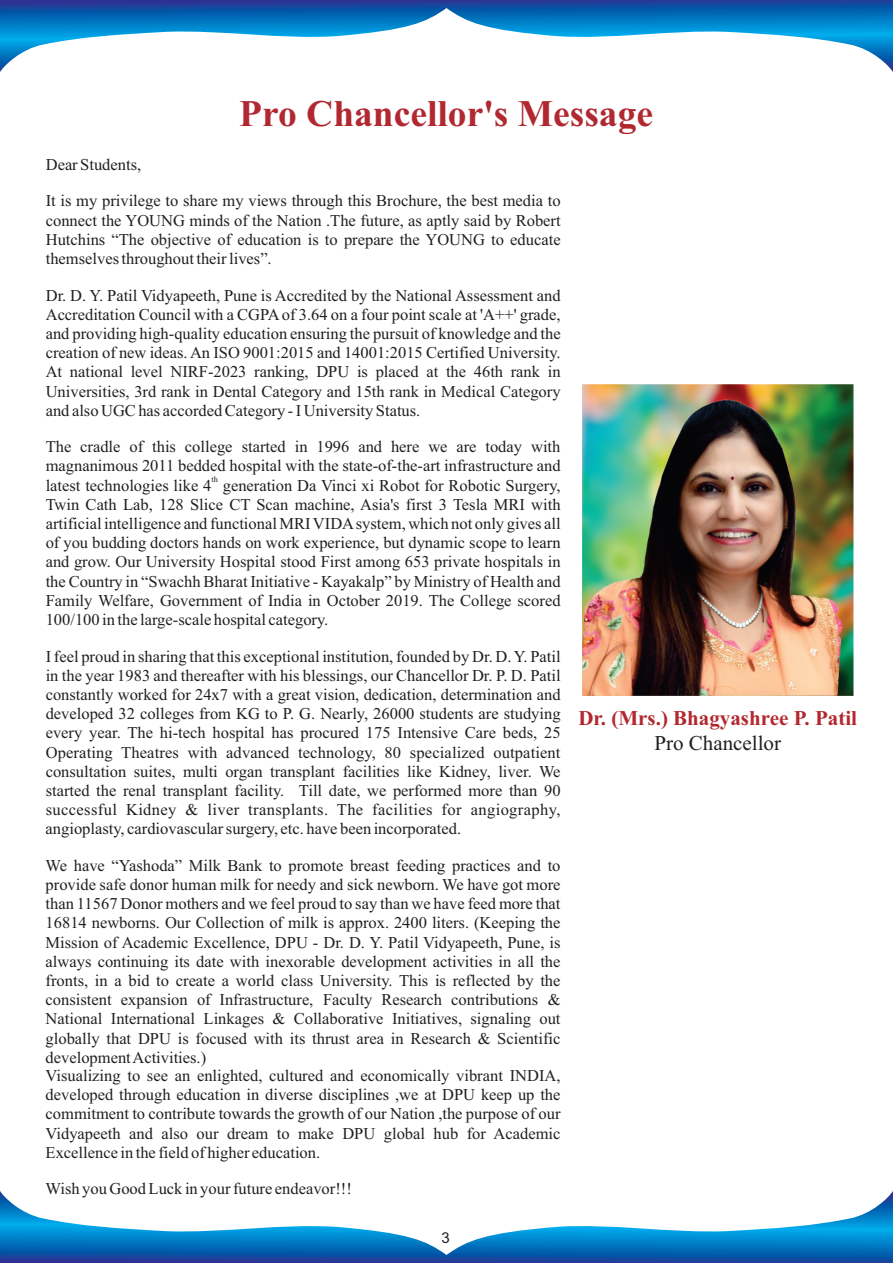
<style>
.page{position:relative;width:893px;height:1263px;background:#fff}
.page>*{position:absolute;margin:0;border:0;box-sizing:border-box;transform-origin:0 0}
.t1{font:700 37.5px "Times New Roman";color:#b22830}
.t2{font:700 21px "Times New Roman";color:#b2282e}
.t3{font:21px "Times New Roman";color:#231f20}
.t4{font:16.5px/19.2px "Times New Roman";color:#231f20;text-align:justify}
.t5{font:15px "Arial";color:#231f20}
.t6{font:8.25px "Times New Roman";color:#231f20}
</style>
<div class="page">
<svg style="left:0;top:1191px;width:893px;height:72px"></svg>
<svg style="left:0;top:0;width:893px;height:72px"></svg>
<img style="left:582px;top:391px;width:271px;height:305px">
<h1 class="t1" style="left:239px;top:101px;width:415px">Pro Chancellor's Message</h1>
<p class="t4" style="left:46px;top:156px;width:97px">Dear Students,</p>
<p class="t4" style="left:46px;top:193px;width:516px">It is my privilege to share my views through this Brochure, the best media to connect the YOUNG minds of the Nation .The future, as aptly said by Robert Hutchins “The objective of education is to prepare the YOUNG to educate themselves throughout their lives”.</p>
<p class="t4" style="left:46px;top:287px;width:516px">Dr. D. Y. Patil Vidyapeeth, Pune is Accredited by the National Assessment and Accreditation Council with a CGPAof 3.64 on a four point scale at 'A++' grade, and providing high-quality education ensuring the pursuit of knowledge and the creation of new ideas. An ISO 9001:2015 and 14001:2015 Certified University.<br>At national level NIRF-2023 ranking, DPU is placed at the 46th rank in Universities, 3rd rank in Dental Category and 15th rank in Medical Category and also UGC has accorded Category - I University Status.</p>
<p class="t4" style="left:46px;top:439px;width:516px">The cradle of this college started in 1996 and here we are today with magnanimous 2011 bedded hospital with the state-of-the-art infrastructure and</p>
<p class="t6" style="left:211px;top:477px;width:8px">th</p>
<p class="t4" style="left:46px;top:477px;width:516px">latest technologies like 4 generation Da Vinci xi Robot for Robotic Surgery, Twin Cath Lab, 128 Slice CT Scan machine, Asia's first 3 Tesla MRI with artificial intelligence and functional MRI VIDAsystem, which not only gives all of you budding doctors hands on work experience, but dynamic scope to learn and grow. Our University Hospital stood First among 653 private hospitals in the Country in “Swachh Bharat Initiative - Kayakalp” by Ministry of Health and Family Welfare, Government of India in October 2019. The College scored 100/100 in the large-scale hospital category.</p>
<p class="t4" style="left:46px;top:648px;width:516px">I feel proud in sharing that this exceptional institution, founded by Dr. D. Y. Patil in the year 1983 and thereafter with his blessings, our Chancellor Dr. P. D. Patil constantly worked for 24x7 with a great vision, dedication, determination and developed 32 colleges from KG to P. G. Nearly, 26000 students are studying every year. The hi-tech hospital has procured 175 Intensive Care beds, 25<br>Operating Theatres with advanced technology, 80 specialized outpatient consultation suites, multi organ transplant facilities like Kidney, liver. We started the renal transplant facility. Till date, we performed more than 90 successful Kidney &amp; liver transplants. The facilities for angiography, angioplasty, cardiovascular surgery, etc. have been incorporated.</p>
<p class="t4" style="left:46px;top:857px;width:516px;text-align:left">We have “Yashoda” Milk Bank to promote breast feeding practices and to provide safe donor human milk for needy and sick newborn. We have got more than 11567 Donor mothers and we feel proud to say than we have feed more that 16814 newborns. Our Collection of milk is approx. 2400 liters. (Keeping the Mission of Academic Excellence, DPU - Dr. D. Y. Patil Vidyapeeth, Pune, is always continuing its date with inexorable development activities in all the fronts, in a bid to create a world class University. This is reflected by the consistent expansion of Infrastructure, Faculty Research contributions &amp; National International Linkages &amp; Collaborative Initiatives, signaling out globally that DPU is focused with its thrust area in Research &amp; Scientific development Activities.)<br>Visualizing to see an enlighted, cultured and economically vibrant INDIA, developed through education in diverse disciplines ,we at DPU keep up the commitment to contribute towards the growth of our Nation ,the purpose of our Vidyapeeth and also our dream to make DPU global hub for Academic Excellence in the field of higher education.</p>
<p class="t4" style="left:46px;top:1181px;width:308px">Wish you Good Luck in your future endeavor!!!</p>
<p class="t5" style="left:441px;top:1232px;width:10px">3</p>
<p class="t2" style="left:578px;top:710px;width:280px">Dr. (Mrs.) Bhagyashree P. Patil</p>
<p class="t3" style="left:654px;top:736px;width:128px">Pro Chancellor</p>
</div>
